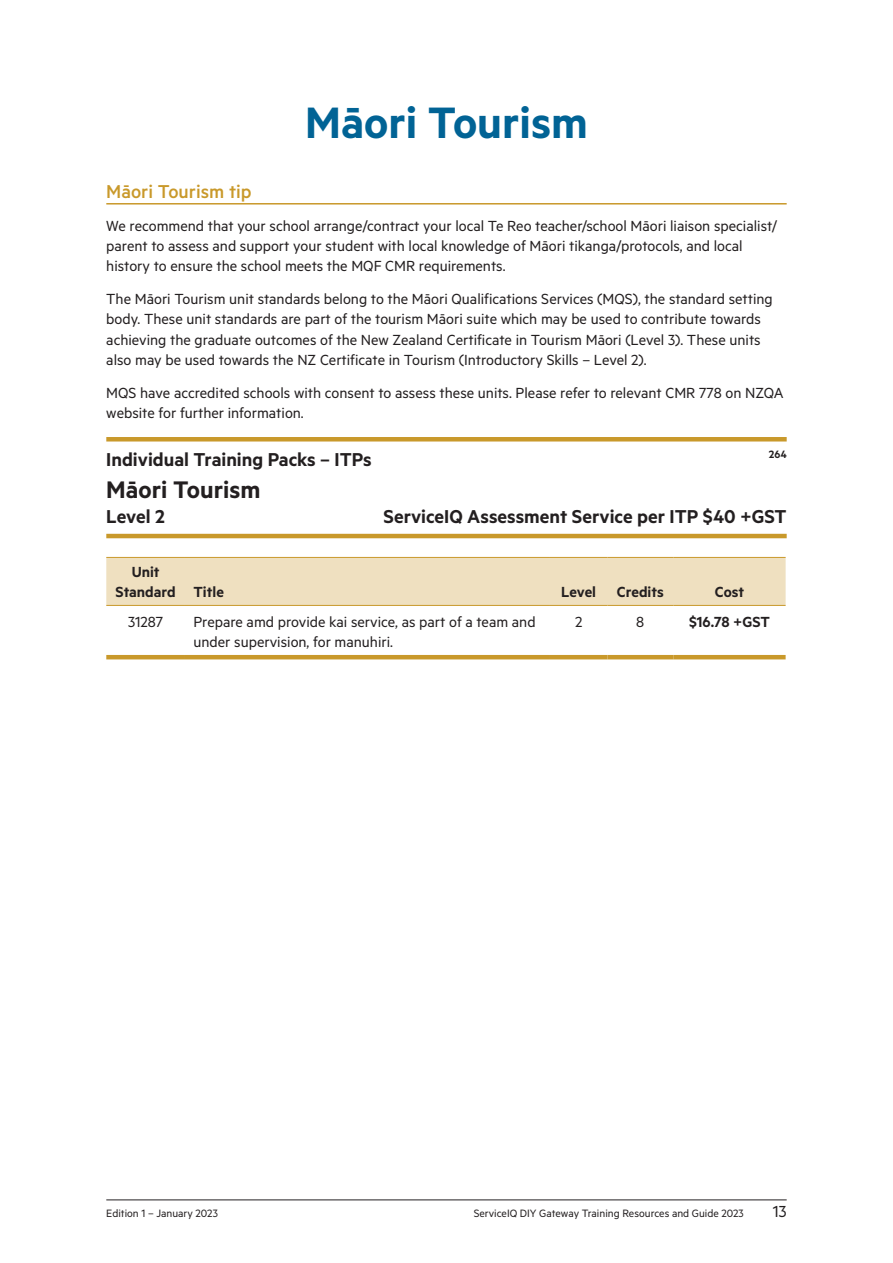
<style>
.page{position:relative;width:893px;height:1263px;background:#fff}
.page>*{position:absolute;margin:0;border:0;box-sizing:border-box;transform-origin:0 0}
.t1{font:600 49.5px "Metric";color:#016395}
.t2{font:600 27px "Metric";color:#231f20}
.t3{font:600 21px "Metric";color:#231f20}
.t4{font:500 21px "Metric";color:#c9992b}
.t5{font:18px "Metric";color:#231f20}
.t6{font:16.5px/20.2px "Metric";color:#231f20}
.t7{font:600 16.5px/20.2px "Metric";color:#231f20}
.t8{font:12px "Metric";color:#231f20}
.t9{font:600 12px "Metric";color:#231f20}
</style>
<div class="page">
<hr style="left:106px;top:1199px;width:681px;height:1px;background:#231f20">
<hr style="left:106px;top:203px;width:681px;height:2px;background:#c9992b">
<hr style="left:106px;top:437px;width:681px;height:4px;background:#c9992b">
<hr style="left:106px;top:534px;width:681px;height:4px;background:#c9992b">
<div style="left:106px;top:558px;width:680px;height:47px;background:#efe0c0"></div>
<hr style="left:106px;top:655px;width:79px;height:4px;background:#c9992b">
<hr style="left:185px;top:655px;width:365px;height:4px;background:#c9992b">
<hr style="left:550px;top:655px;width:57px;height:4px;background:#c9992b">
<hr style="left:607px;top:655px;width:66px;height:4px;background:#c9992b">
<hr style="left:673px;top:655px;width:113px;height:4px;background:#c9992b">
<hr style="left:106px;top:557px;width:79px;height:1px;background:#c9992b">
<hr style="left:185px;top:557px;width:365px;height:1px;background:#c9992b">
<hr style="left:550px;top:557px;width:57px;height:1px;background:#c9992b">
<hr style="left:607px;top:557px;width:66px;height:1px;background:#c9992b">
<hr style="left:673px;top:557px;width:113px;height:1px;background:#c9992b">
<hr style="left:106px;top:605px;width:79px;height:1px;background:#c9992b">
<hr style="left:185px;top:605px;width:365px;height:1px;background:#c9992b">
<hr style="left:550px;top:605px;width:57px;height:1px;background:#c9992b">
<hr style="left:607px;top:605px;width:66px;height:1px;background:#c9992b">
<hr style="left:673px;top:605px;width:113px;height:1px;background:#c9992b">
<h1 class="t1" style="left:305px;top:94px;width:284px">Māori Tourism</h1>
<p class="t4" style="left:106px;top:179px;width:147px">Māori Tourism tip</p>
<p class="t6" style="left:106px;top:215px;width:673px">We recommend that your school arrange/contract your local Te Reo teacher/school Māori liaison specialist/ parent to assess and support your student with local knowledge of Māori tikanga/protocols, and local history to ensure the school meets the MQF CMR requirements.</p>
<p class="t6" style="left:106px;top:288px;width:668px">The Māori Tourism unit standards belong to the Māori Qualifications Services (MQS), the standard setting body. These unit standards are part of the tourism Māori suite which may be used to contribute towards achieving the graduate outcomes of the New Zealand Certificate in Tourism Māori (Level 3). These units also may be used towards the NZ Certificate in Tourism (Introductory Skills – Level 2).</p>
<p class="t6" style="left:106px;top:382px;width:679px">MQS have accredited schools with consent to assess these units. Please refer to relevant CMR 778 on NZQA website for further information.</p>
<p class="t3" style="left:106px;top:447px;width:267px">Individual Training Packs – ITPs</p>
<p class="t9" style="left:769px;top:447px;width:19px">264</p>
<h2 class="t2" style="left:106px;top:474px;width:156px">Māori Tourism</h2>
<p class="t3" style="left:106px;top:504px;width:60px">Level 2</p>
<p class="t3" style="left:383px;top:504px;width:405px">ServiceIQ Assessment Service per ITP $40 +GST</p>
<p class="t7" style="left:116px;top:561px;width:110px;text-indent:16px">Unit<br>Standard Title</p>
<p class="t7" style="left:561px;top:581px;width:36px">Level</p>
<p class="t7" style="left:617px;top:581px;width:48px">Credits</p>
<p class="t7" style="left:715px;top:581px;width:31px">Cost</p>
<p class="t6" style="left:128px;top:611px;width:37px">31287</p>
<p class="t6" style="left:193px;top:611px;width:344px;line-height:19.8px">Prepare amd provide kai service, as part of a team and under supervision, for manuhiri.</p>
<p class="t6" style="left:575px;top:611px;width:9px">2</p>
<p class="t6" style="left:636px;top:611px;width:10px">8</p>
<p class="t7" style="left:689px;top:611px;width:82px">$16.78 +GST</p>
<p class="t8" style="left:106px;top:1206px;width:113px">Edition 1 – January 2023</p>
<p class="t8" style="left:474px;top:1206px;width:272px">ServiceIQ DIY Gateway Training Resources and Guide 2023</p>
<p class="t5" style="left:773px;top:1201px;width:15px">13</p>
</div>
